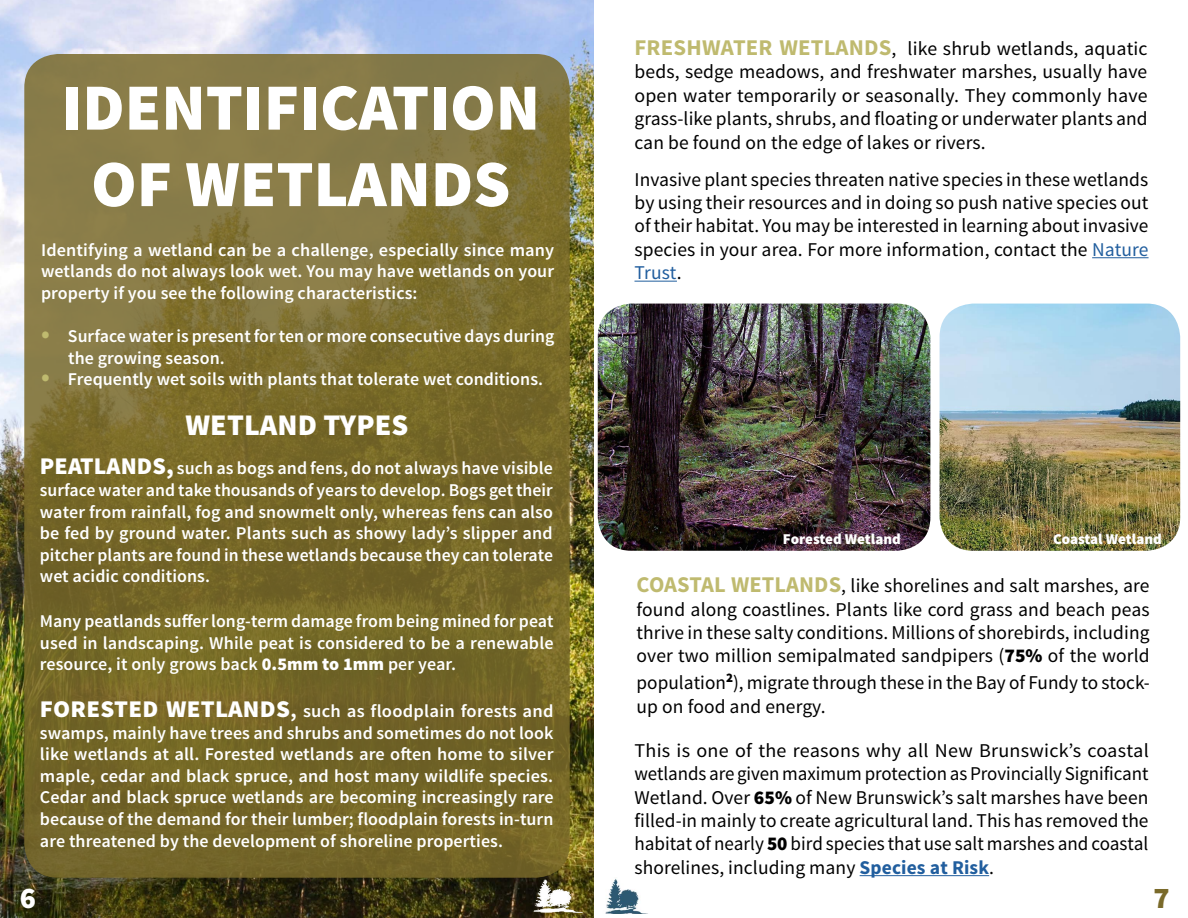
<style>
.page{position:relative;width:1188px;height:918px;background:#fff}
.page>*{position:absolute;margin:0;border:0;box-sizing:border-box;transform-origin:0 0}
.t1{font:900 66px/76.5px "Source Sans Pro";color:#fff;text-align:center}
.t2{font:900 30px "Source Sans Pro";letter-spacing:.005em;color:#fff}
.t3{font:900 30px "Source Sans Pro";color:#7a6a2a}
.t4{font:19.5px/23.4px "Source Sans Pro";letter-spacing:.005em;color:#000;text-align:justify}
.t5{font:600 18px/21.6px "Source Sans Pro";letter-spacing:.005em;color:#fff;text-align:justify}
.t6{font:900 15px "Source Sans Pro";color:#fff}
.s1{font-size:27px;color:#bfba6f}
.s2{font-weight:900;font-size:24px}
.s3{font-weight:900}
.s4{font-size:24px}
.s5{font-weight:700;font-size:22.5px;color:#bfba6f}
.s6{color:#215e9e}
.s7{font-weight:700;color:#215e9e}
</style>
<div class="page">
<img style="left:0;top:0;width:594px;height:918px">
<svg style="left:24px;top:54px;width:546px;height:824px;background:#7a6d31"></svg>
<hr style="left:1092px;top:257px;width:57px;height:1px;background:#215e9e">
<hr style="left:634px;top:281px;width:43px;height:1px;background:#215e9e">
<hr style="left:860px;top:875px;width:129px;height:1px;background:#215e9e">
<img style="left:598px;top:304px;width:332px;height:247px">
<img style="left:940px;top:304px;width:240px;height:247px">
<img style="left:523px;top:878px;width:60px;height:36px">
<img style="left:605px;top:878px;width:43px;height:36px">
<h1 class="t1" style="left:61px;top:68px;width:480px">IDENTIFICATION<br>OF WETLANDS</h1>
<p class="t5" style="left:41px;top:239px;width:515px">Identifying a wetland can be a challenge, especially since many wetlands do not always look wet. You may have wetlands on your property if you see the following characteristics:</p>
<p class="t5" style="left:68px;top:326px;width:488px;text-indent:-27px"><span class="s1">•</span> Surface water is present for ten or more consecutive days during the growing season.</p>
<p class="t5" style="left:41px;top:369px;width:504px"><span class="s1">•</span> Frequently wet soils with plants that tolerate wet conditions.</p>
<h2 class="t2" style="left:185px;top:404px;width:225px">WETLAND TYPES</h2>
<p class="t5" style="left:40px;top:458px;width:515px"><span class="s2">PEATLANDS,</span> such as bogs and fens, do not always have visible surface water and take thousands of years to develop. Bogs get their water from rainfall, fog and snowmelt only, whereas fens can also be fed by ground water. Plants such as showy lady’s slipper and pitcher plants are found in these wetlands because they can tolerate wet acidic conditions.</p>
<p class="t5" style="left:40px;top:611px;width:515px">Many peatlands suffer long-term damage from being mined for peat used in landscaping. While peat is considered to be a renewable resource, it only grows back <span class="s3">0.5mm to 1mm</span> per year.</p>
<p class="t5" style="left:40px;top:701px;width:515px"><span class="s2">FORESTED WETLANDS</span><span class="s4">,</span> such as floodplain forests and swamps, mainly have trees and shrubs and sometimes do not look like wetlands at all. Forested wetlands are often home to silver maple, cedar and black spruce, and host many wildlife species.<br>Cedar and black spruce wetlands are becoming increasingly rare because of the demand for their lumber; floodplain forests in-turn are threatened by the development of shoreline properties.</p>
<p class="t4" style="left:634px;top:37px;width:515px"><span class="s5">FRESHWATER WETLANDS</span>, like shrub wetlands, aquatic beds, sedge meadows, and freshwater marshes, usually have open water temporarily or seasonally. They commonly have grass-like plants, shrubs, and floating or underwater plants and can be found on the edge of lakes or rivers.</p>
<p class="t4" style="left:634px;top:168px;width:516px">Invasive plant species threaten native species in these wetlands by using their resources and in doing so push native species out of their habitat. You may be interested in learning about invasive species in your area. For more information, contact the <span class="s6">Nature Trust</span>.</p>
<p class="t6" style="left:783px;top:528px;width:119px">Forested Wetland</p>
<p class="t6" style="left:1053px;top:528px;width:110px">Coastal Wetland</p>
<p class="t4" style="left:637px;top:574px;width:515px"><span class="s5">COASTAL WETLANDS</span>, like shorelines and salt marshes, are found along coastlines. Plants like cord grass and beach peas thrive in these salty conditions. Millions of shorebirds, including over two million semipalmated sandpipers (<span class="s3">75%</span> of the world</p>
<p class="t4" style="left:637px;top:672px;width:515px">population<sup>2</sup>), migrate through these in the Bay of Fundy to stock&shy;up on food and energy.</p>
<p class="t4" style="left:634px;top:739px;width:516px">This is one of the reasons why all New Brunswick’s coastal wetlands are given maximum protection as Provincially Significant Wetland. Over <span class="s3">65%</span> of New Brunswick’s salt marshes have been filled-in mainly to create agricultural land. This has removed the habitat of nearly <span class="s3">50</span> bird species that use salt marshes and coastal shorelines, including many <span class="s7">Species at Risk</span>.</p>
<h2 class="t2" style="left:20px;top:877px;width:18px">6</h2>
<h2 class="t3" style="left:1153px;top:877px;width:18px">7</h2>
</div>
